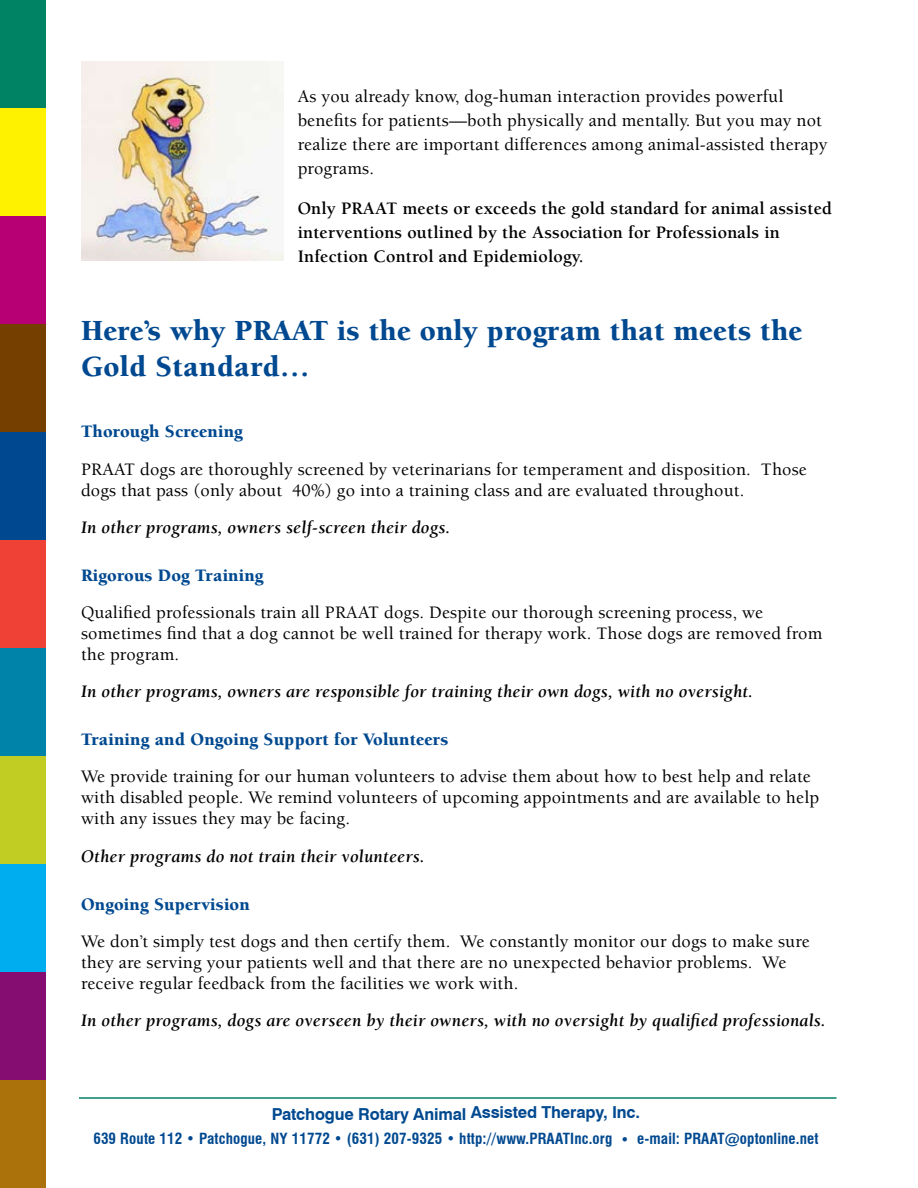
<style>
.page{position:relative;width:918px;height:1188px;background:#fff}
.page>*{position:absolute;margin:0;border:0;box-sizing:border-box;transform-origin:0 0}
.t1{font:900 30px/36px "Berkeley";letter-spacing:.01em;color:#004990}
.t2{font:500 18px/21px "Berkeley";letter-spacing:.01em;color:#000}
.t3{font:italic 700 18px "Berkeley";letter-spacing:.01em;color:#000}
.t4{font:700 18px/24px "Berkeley";letter-spacing:.01em;color:#000}
.t5{font:900 18px "Berkeley";letter-spacing:.01em;color:#004990}
.t6{font:700 16.5px "Swiss 721 BT";letter-spacing:-.01em;color:#004990}
.t7{font:700 condensed 15px "Swiss 721 BT";letter-spacing:.01em;color:#004990}
</style>
<div class="page">
<div style="left:0;top:0;width:46px;height:108px;background:#008265"></div>
<div style="left:0;top:108px;width:46px;height:108px;background:#fff200"></div>
<div style="left:0;top:216px;width:46px;height:108px;background:#b60073"></div>
<div style="left:0;top:324px;width:46px;height:108px;background:#753f00"></div>
<div style="left:0;top:432px;width:46px;height:108px;background:#004990"></div>
<div style="left:0;top:540px;width:46px;height:108px;background:#ef4135"></div>
<div style="left:0;top:648px;width:46px;height:108px;background:#0083a9"></div>
<div style="left:0;top:756px;width:46px;height:108px;background:#c2cd23"></div>
<div style="left:0;top:864px;width:46px;height:108px;background:#00aeef"></div>
<div style="left:0;top:972px;width:46px;height:108px;background:#850c70"></div>
<div style="left:0;top:1080px;width:46px;height:108px;background:#ab710a"></div>
<img style="left:81px;top:62px;width:202px;height:199px">
<hr style="left:79px;top:1097px;width:757px;height:2px;background:#008265">
<p class="t2" style="left:298px;top:85px;width:531px;line-height:24px">As you already know, dog-human interaction provides powerful benefits for patients—both physically and mentally. But you may not realize there are important differences among animal-assisted therapy programs.</p>
<p class="t4" style="left:298px;top:197px;width:536px">Only PRAAT meets or exceeds the gold standard for animal assisted interventions outlined by the Association for Professionals in<br>Infection Control and Epidemiology.</p>
<h1 class="t1" style="left:81px;top:313px;width:723px">Here’s why PRAAT is the only program that meets the<br>Gold Standard…</h1>
<p class="t5" style="left:81px;top:422px;width:163px">Thorough Screening</p>
<p class="t2" style="left:81px;top:459px;width:727px">PRAAT dogs are thoroughly screened by veterinarians for temperament and disposition. Those dogs that pass (only about 40%) go into a training class and are evaluated throughout.</p>
<p class="t3" style="left:81px;top:518px;width:371px">In other programs, owners self-screen their dogs.</p>
<p class="t5" style="left:81px;top:566px;width:184px">Rigorous Dog Training</p>
<p class="t2" style="left:81px;top:602px;width:743px">Qualified professionals train all PRAAT dogs. Despite our thorough screening process, we sometimes find that a dog cannot be well trained for therapy work. Those dogs are removed from the program.</p>
<p class="t3" style="left:81px;top:682px;width:674px">In other programs, owners are responsible for training their own dogs, with no oversight.</p>
<p class="t5" style="left:81px;top:730px;width:369px">Training and Ongoing Support for Volunteers</p>
<p class="t2" style="left:81px;top:767px;width:740px">We provide training for our human volunteers to advise them about how to best help and relate with disabled people. We remind volunteers of upcoming appointments and are available to help with any issues they may be facing.</p>
<p class="t3" style="left:81px;top:846px;width:345px">Other programs do not train their volunteers.</p>
<p class="t5" style="left:81px;top:894px;width:170px">Ongoing Supervision</p>
<p class="t2" style="left:81px;top:931px;width:730px">We don’t simply test dogs and then certify them. We constantly monitor our dogs to make sure they are serving your patients well and that there are no unexpected behavior problems. We receive regular feedback from the facilities we work with.</p>
<p class="t3" style="left:81px;top:1011px;width:746px">In other programs, dogs are overseen by their owners, with no oversight by qualified professionals.</p>
<p class="t6" style="left:272px;top:1104px;width:370px">Patchogue Rotary Animal Assisted Therapy, Inc.</p>
<p class="t7" style="left:93px;top:1129px;width:727px">639 Route 112 • Patchogue, NY 11772 • (631) 207-9325 • http://www.praatinc.org • e-mail: praat@optonline.net</p>
</div>
